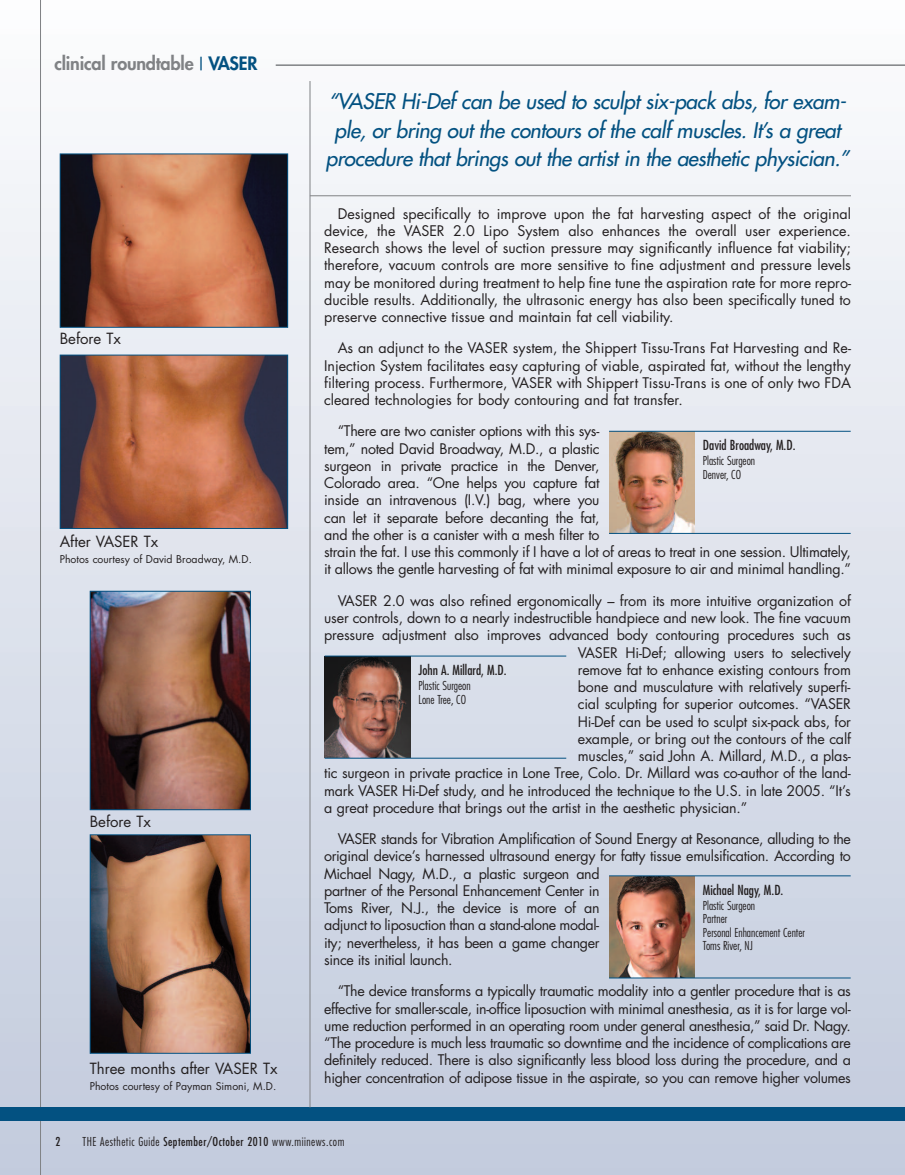
<style>
.page{position:relative;width:905px;height:1175px;background:#fff}
.page>*{position:absolute;margin:0;border:0;box-sizing:border-box;transform-origin:0 0}
.t1{font:italic 21px/28.5px "Futura";letter-spacing:-.02em;color:#035181;text-align:center}
.t2{font:800 18px "Futura";letter-spacing:-.01em;color:#808285}
.t3{font:15px "Futura";color:#231f20}
.t4{font:14.25px/17.2px "Futura";letter-spacing:-.02em;color:#231f20;text-align:justify}
.t5{font:condensed 13.5px "Futura";color:#231f20}
.t6{font:300 condensed 12px/13.5px "Futura";color:#231f20}
.t7{font:300 condensed 12px "Futura";letter-spacing:.04em;color:#231f20}
.t8{font:condensed 12px "Futura";color:#231f20}
.t9{font:10.5px "Futura";color:#231f20}
.s1{font-family:"Helvetica";font-weight:400;color:#035181}
.s2{color:#035181}
.s3{font-weight:400}
</style>
<div class="page">
<img style="left:0;top:64px;width:904px;height:1110px">
<hr style="left:40px;top:0;width:1px;height:1174px;background:#808285">
<div style="left:0;top:1107px;width:904px;height:13px;background:#035181"></div>
<hr style="left:309px;top:81px;width:1px;height:1026px;background:#808285">
<hr style="left:310px;top:195px;width:540px;height:1px;background:#808285">
<hr style="left:276px;top:64px;width:628px;height:2px;background:#808285">
<img style="left:609px;top:432px;width:86px;height:101px">
<hr style="left:609px;top:431px;width:241px;height:1px;background:#035181">
<hr style="left:609px;top:533px;width:241px;height:1px;background:#035181">
<img style="left:324px;top:656px;width:86px;height:102px">
<hr style="left:324px;top:655px;width:242px;height:1px;background:#035181">
<hr style="left:324px;top:758px;width:242px;height:1px;background:#035181">
<img style="left:609px;top:876px;width:86px;height:101px">
<hr style="left:609px;top:875px;width:241px;height:1px;background:#035181">
<hr style="left:609px;top:977px;width:241px;height:1px;background:#035181">
<img style="left:62px;top:155px;width:224px;height:171px">
<div style="left:60px;top:153px;width:228px;height:175px;border:1px solid #035181"></div>
<img style="left:62px;top:357px;width:224px;height:170px">
<div style="left:60px;top:355px;width:228px;height:174px;border:1px solid #035181"></div>
<img style="left:92px;top:593px;width:157px;height:215px">
<div style="left:90px;top:591px;width:161px;height:219px;border:1px solid #035181"></div>
<img style="left:92px;top:836px;width:157px;height:215px">
<div style="left:90px;top:834px;width:161px;height:219px;border:1px solid #035181"></div>
<p class="t2" style="left:54px;top:55px;width:204px">clinical roundtable <span class="s1">|</span> <span class="s2">VASER</span></p>
<p class="t3" style="left:60px;top:332px;width:63px">Before Tx</p>
<p class="t3" style="left:60px;top:534px;width:100px">After VASER Tx</p>
<p class="t9" style="left:60px;top:554px;width:193px">Photos courtesy of David Broadway, M.D.</p>
<p class="t3" style="left:90px;top:814px;width:63px">Before Tx</p>
<p class="t3" style="left:90px;top:1062px;width:189px">Three months after VASER Tx</p>
<p class="t9" style="left:90px;top:1081px;width:188px">Photos courtesy of Payman Simoni, M.D.</p>
<h1 class="t1" style="left:326px;top:89px;width:525px">“VASER Hi-Def can be used to sculpt six-pack abs, for exam&shy;ple, or bring out the contours of the calf muscles. It’s a great procedure that brings out the artist in the aesthetic physician.”</h1>
<p class="t4" style="left:324px;top:206px;width:528px;text-indent:13px">Designed specifically to improve upon the fat harvesting aspect of the original device, the VASER 2.0 Lipo System also enhances the overall user experience.<br>Research shows the level of suction pressure may significantly influence fat viability; therefore, vacuum controls are more sensitive to fine adjustment and pressure levels may be monitored during treatment to help fine tune the aspiration rate for more repro&shy;ducible results. Additionally, the ultrasonic energy has also been specifically tuned to preserve connective tissue and maintain fat cell viability.</p>
<p class="t4" style="left:324px;top:341px;width:528px;text-indent:13px">As an adjunct to the VASER system, the Shippert Tissu-Trans Fat Harvesting and Re-Injection System facilitates easy capturing of viable, aspirated fat, without the lengthy filtering process. Furthermore, VASER with Shippert Tissu-Trans is one of only two FDA cleared technologies for body contouring and fat transfer.</p>
<p class="t4" style="left:324px;top:424px;width:528px;text-align:left;text-indent:14px">“There are two canister options with this sys-<br>tem,” noted David Broadway, M.D., a plastic<br>surgeon in private practice in the Denver,<br>Colorado area. “One helps you capture fat<br>inside an intravenous (I.V.) bag, where you<br>can let it separate before decanting the fat,<br>and the other is a canister with a mesh filter to<br>strain the fat. I use this commonly if I have a lot of areas to treat in one session. Ultimately, it allows the gentle harvesting of fat with minimal exposure to air and minimal handling.”</p>
<p class="t4" style="left:338px;top:593px;width:515px">VASER 2.0 was also refined ergonomically – from its more intuitive organization of</p>
<p class="t4" style="left:324px;top:610px;width:528px">user controls, down to a nearly indestructible handpiece and new look. The fine vacuum</p>
<p class="t4" style="left:324px;top:627px;width:528px">pressure adjustment also improves advanced body contouring procedures such as</p>
<p class="t4" style="left:578px;top:645px;width:275px">VASER Hi-Def; allowing users to selectively</p>
<p class="t4" style="left:578px;top:662px;width:274px">remove fat to enhance existing contours from</p>
<p class="t4" style="left:578px;top:679px;width:274px">bone and musculature with relatively superfi-</p>
<p class="t4" style="left:578px;top:696px;width:274px">cial sculpting for superior outcomes. “VASER</p>
<p class="t4" style="left:578px;top:714px;width:274px">Hi-Def can be used to sculpt six-pack abs, for</p>
<p class="t4" style="left:578px;top:731px;width:274px">example, or bring out the contours of the calf</p>
<p class="t4" style="left:578px;top:748px;width:274px">muscles,” said John A. Millard, M.D., a plas-</p>
<p class="t4" style="left:324px;top:765px;width:528px">tic surgeon in private practice in Lone Tree, Colo. Dr. Millard was co-author of the land-</p>
<p class="t4" style="left:324px;top:783px;width:528px">mark VASER Hi-Def study, and he introduced the technique to the U.S. in late 2005. “It’s</p>
<p class="t4" style="left:324px;top:800px;width:424px">a great procedure that brings out the artist in the aesthetic physician.”</p>
<p class="t4" style="left:324px;top:831px;width:528px;text-align:left;text-indent:14px">VASER stands for Vibration Amplification of Sound Energy at Resonance, alluding to the original device’s harnessed ultrasound energy for fatty tissue emulsification. According to Michael Nagy, M.D., a plastic surgeon and<br>partner of the Personal Enhancement Center in<br>Toms River, N.J., the device is more of an<br>adjunct to liposuction than a stand-alone modal-<br>ity; nevertheless, it has been a game changer<br>since its initial launch.</p>
<p class="t4" style="left:324px;top:983px;width:528px;text-indent:13px">“The device transforms a typically traumatic modality into a gentler procedure that is as effective for smaller-scale, in-office liposuction with minimal anesthesia, as it is for large vol&shy;ume reduction performed in an operating room under general anesthesia,” said Dr. Nagy. “The procedure is much less traumatic so downtime and the incidence of complications are definitely reduced. There is also significantly less blood loss during the procedure, and a higher concentration of adipose tissue in the aspirate, so you can remove higher volumes</p>
<p class="t5" style="left:703px;top:439px;width:94px">David Broadway, M.D.</p>
<p class="t6" style="left:703px;top:455px;width:54px">Plastic Surgeon<br>Denver, CO</p>
<p class="t5" style="left:418px;top:664px;width:89px">John A. Millard, M.D.</p>
<p class="t6" style="left:418px;top:679px;width:54px">Plastic Surgeon<br>Lone Tree, CO</p>
<p class="t5" style="left:703px;top:883px;width:82px">Michael Nagy, M.D.</p>
<p class="t6" style="left:703px;top:899px;width:104px">Plastic Surgeon<br>Partner<br>Personal Enhancement Center<br>Toms River, NJ</p>
<p class="t8" style="left:56px;top:1135px;width:6px">2</p>
<p class="t7" style="left:82px;top:1136px;width:263px">THE Aesthetic Guide <span class="s3">September/October 2010</span> www.miinews.com</p>
</div>
